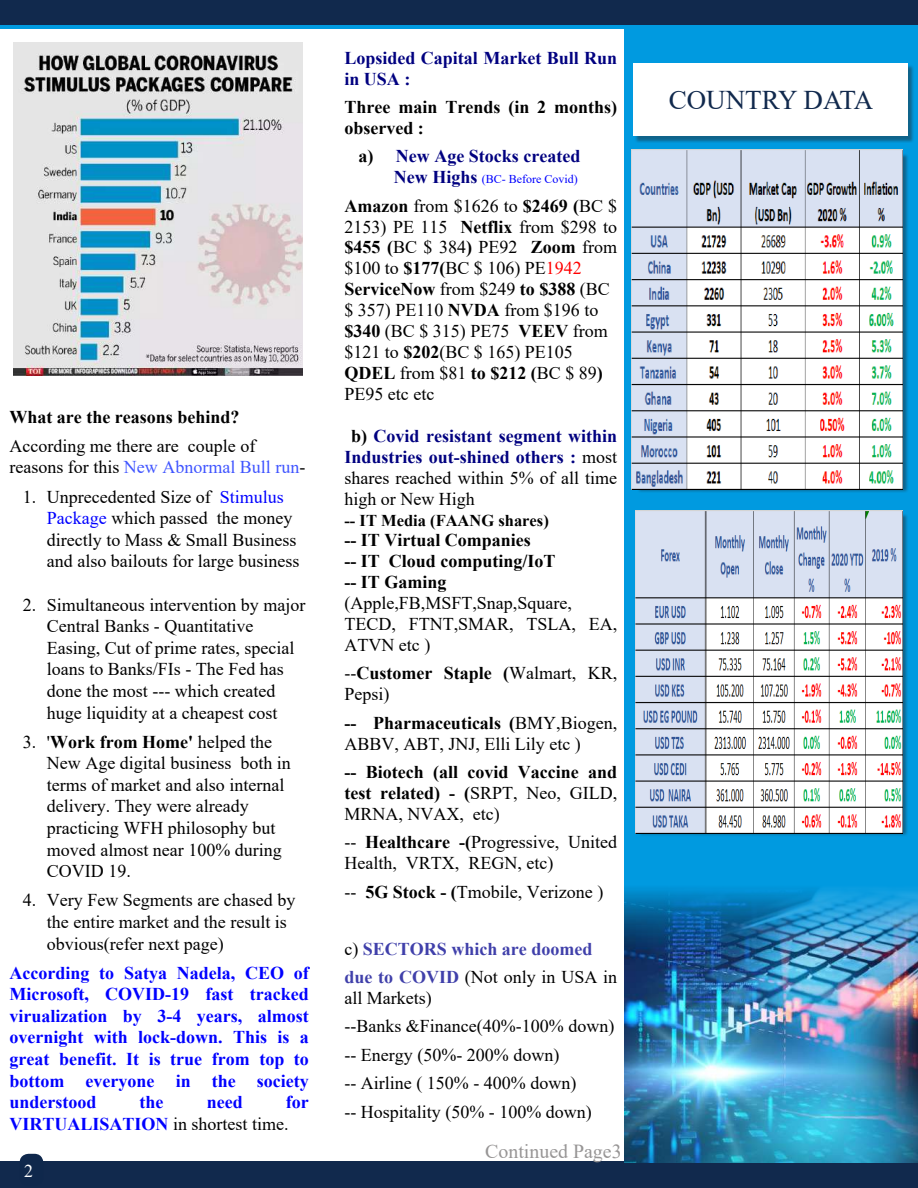
<style>
.page{position:relative;width:918px;height:1188px;background:#fff}
.page>*{position:absolute;margin:0;border:0;box-sizing:border-box;transform-origin:0 0}
.t1{font:27px "Times New Roman";color:#11294d}
.t2{font:19.95px "Times New Roman";color:#979595}
.t3{font:18px/21.6px "Times New Roman";color:#000}
.t4{font:700 18px/21.6px "Times New Roman";color:#00f;text-align:justify}
.t5{font:700 18px/21px "Times New Roman";color:#000}
.t6{font:700 18px/21px "Times New Roman";color:#000080}
.t7{font:700 18px/28.3px "Times New Roman";color:#4040aa}
.t8{font:18px "Times New Roman";color:#fff}
.t9{font:700 16.5px "Times New Roman";color:#000}
.t10{font:12px "Times New Roman";color:#00f}
.s1{color:#4055ff}
.s2{color:#00f}
.s3{font-weight:700}
.s4{font-weight:400;color:#000}
.s5{color:#000}
.s6{font-weight:700;font-size:18px;color:#000080}
.s7{color:#f00}
.s8{font-weight:400}
</style>
<div class="page">
<div style="left:625px;top:0;width:293px;height:1188px;background:#009ae0"></div>
<div style="left:0;top:1162px;width:918px;height:26px;background:#11294d"></div>
<div style="left:0;top:0;width:918px;height:29px;background:#009ae0"></div>
<div style="left:0;top:0;width:918px;height:25px;background:#11294d"></div>
<div style="left:634px;top:64px;width:281px;height:79px;background:#231f20;opacity:.45"></div>
<div style="left:633px;top:63px;width:274px;height:73px;background:#fff"></div>
<div style="left:638px;top:513px;width:271px;height:324px;background:#231f20;opacity:.45"></div>
<div style="left:637px;top:153px;width:271px;height:340px;background:#231f20;opacity:.45"></div>
<img style="left:625px;top:888px;width:293px;height:275px">
<div style="left:20px;top:1154px;width:23px;height:32px;background:#0f284c;border-radius:9px"></div>
<img style="left:632px;top:150px;width:271px;height:339px">
<img style="left:636px;top:510px;width:266px;height:323px">
<img style="left:13px;top:42px;width:289px;height:333px">
<p class="t5" style="left:9px;top:406px;width:232px">What are the reasons behind?</p>
<p class="t3" style="left:9px;top:434px;width:297px">According me there are couple of reasons for this <span class="s1">New Abnormal Bull run</span>-</p>
<p class="t3" style="left:47px;top:485px;width:254px;text-indent:-24px">1. Unprecedented Size of <span class="s2">Stimulus Package</span> which passed the money directly to Mass &amp; Small Business and also bailouts for large business</p>
<p class="t3" style="left:47px;top:593px;width:260px;text-indent:-24px">2. Simultaneous intervention by major Central Banks - Quantitative Easing, Cut of prime rates, special loans to Banks/FIs - The Fed has done the most --- which created huge liquidity at a cheapest cost</p>
<p class="t3" style="left:47px;top:730px;width:245px;text-indent:-24px">3. '<span class="s3">Work from Home'</span> helped the<br>New Age digital business both in terms of market and also internal delivery. They were already practicing WFH philosophy but moved almost near 100% during<br>COVID 19.</p>
<p class="t3" style="left:47px;top:889px;width:250px;text-indent:-24px">4. Very Few Segments are chased by the entire market and the result is obvious(refer next page)</p>
<p class="t4" style="left:9px;top:961px;width:301px">According to Satya Nadela, CEO of Microsoft, COVID-19 fast tracked virualization by 3-4 years, almost overnight with lock-down. This is a great benefit. It is true from top to bottom everyone in the society understood</p>
<p class="t4" style="left:9px;top:1091px;width:301px;text-indent:276px">for<br>VIRTUALISATION <span class="s4">in shortest time.</span></p>
<p class="t8" style="left:24px;top:1158px;width:10px">2</p>
<p class="t4" style="left:140px;top:1091px;width:25px">the</p>
<p class="t4" style="left:207px;top:1091px;width:37px">need</p>
<p class="t6" style="left:344px;top:47px;width:274px">Lopsided Capital Market Bull Run in USA :</p>
<p class="t5" style="left:344px;top:96px;width:274px">Three main Trends (in 2 months) observed :</p>
<p class="t6" style="left:358px;top:145px;width:223px"><span class="s5">a)</span> New Age Stocks created</p>
<p class="t10" style="left:394px;top:171px;width:185px"><span class="s6">New Highs</span> (BC- Before Covid)</p>
<p class="t3" style="left:344px;top:195px;width:274px;line-height:21px"><span class="s3">Amazon</span> from $1626 to <span class="s3">$2469 (</span>BC $<br>2153) PE 115 <span class="s3">Netflix</span> from $298 to <span class="s3">$455 (</span>BC $ 384<span class="s3">)</span> PE92 <span class="s3">Zoom</span> from $100 to <span class="s3">$177(</span>BC $ 106) PE<span class="s7">1942<br></span><span class="s3">ServiceNow</span> from $249 <span class="s3">to $388</span> (BC $ 357) PE110 <span class="s3">NVDA</span> from $196 to <span class="s3">$340</span> (BC $ 315) PE75 <span class="s3">VEEV</span> from $121 to <span class="s3">$202</span>(BC $ 165) PE105<br><span class="s3">QDEL</span> from $81 <span class="s3">to $212 (</span>BC $ 89<span class="s3">)<br></span>PE95 etc etc</p>
<p class="t6" style="left:344px;top:425px;width:274px;text-align:justify;text-indent:7px"><span class="s5">b)</span> Covid resistant segment within Industries out-shined others : <span class="s4">most shares reached within 5% of all time high or New High</span></p>
<p class="t9" style="left:344px;top:508px;width:206px">-- IT Media (FAANG shares)</p>
<p class="t5" style="left:344px;top:529px;width:213px">-- IT Virtual Companies<br>-- IT Cloud computing/IoT -- IT Gaming</p>
<p class="t3" style="left:344px;top:592px;width:274px;line-height:21px">(Apple,FB,MSFT,Snap,Square,<br>TECD, FTNT,SMAR, TSLA, EA,<br>ATVN etc )</p>
<p class="t3" style="left:344px;top:662px;width:274px;line-height:21px">--<span class="s3">Customer Staple (</span>Walmart, KR,<br>Pepsi)</p>
<p class="t3" style="left:344px;top:712px;width:274px;line-height:21px"><span class="s3">-- Pharmaceuticals (</span>BMY,Biogen,<br>ABBV, ABT, JNJ, Elli Lily etc )</p>
<p class="t5" style="left:344px;top:761px;width:274px;text-align:justify">-- Biotech (all covid Vaccine and test related) - (<span class="s8">SRPT, Neo, GILD, MRNA, NVAX, etc)</span></p>
<p class="t3" style="left:344px;top:831px;width:274px;line-height:20.9px">-- <span class="s3">Healthcare -(</span>Progressive, United<br>Health, VRTX, REGN, etc)</p>
<p class="t3" style="left:344px;top:880px;width:260px">-- <span class="s3">5G Stock - (</span>Tmobile, Verizone )</p>
<p class="t7" style="left:344px;top:934px;width:274px"><span class="s4">c)</span> SECTORS which are doomed due to COVID <span class="s4">(Not only in USA in</span></p>
<p class="t3" style="left:344px;top:983px;width:271px;line-height:28.3px">all Markets)<br>--Banks &amp;Finance(40%-100% down) -- Energy (50%- 200% down)<br>-- Airline ( 150% - 400% down)<br>-- Hospitality (50% - 100% down)</p>
<p class="t2" style="left:485px;top:1137px;width:138px">Continued Page3</p>
<h1 class="t1" style="left:669px;top:81px;width:206px">COUNTRY DATA</h1>
</div>
